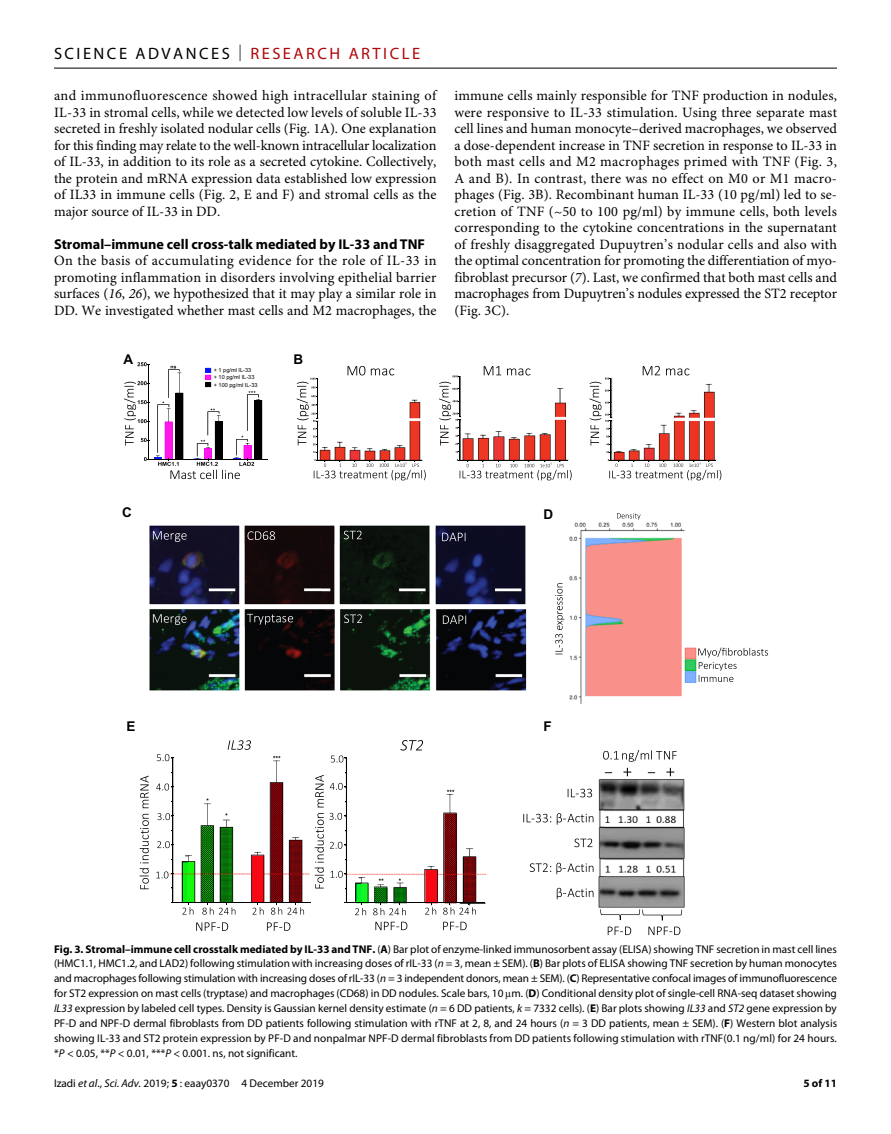
<style>
.page{position:relative;width:891px;height:1134px;background:#fff}
.page>*{position:absolute;margin:0;border:0;box-sizing:border-box;transform-origin:0 0}
.t1{font:16.5px "Myriad Pro";letter-spacing:.15em;color:#000}
.t2{font:14.25px/16.5px "Minion Pro";color:#000;text-align:justify}
.t3{font:700 14.25px "Myriad Pro";color:#000}
.t4{font:700 13.5px "Arial";color:#000}
.t5{font:11.25px/15px "Myriad Pro";color:#000;text-align:justify}
.t6{font:700 11.25px "Myriad Pro";color:#000}
.t7{font:5.7px/7.2px "Arial";color:#000}
.s1{font-weight:300}
.s2{color:#b10508}
.s3{font-style:italic}
.s4{font-weight:700}
</style>
<div class="page">
<hr style="left:54px;top:68px;width:783px;height:1px;background:#000">
<img style="left:149px;top:377px;width:566px;height:531px">
<svg style="left:375px;top:922px;width:32px;height:8px"></svg>
<svg style="left:443px;top:922px;width:24px;height:8px"></svg>
<svg style="left:608px;top:927px;width:23px;height:8px"></svg>
<svg style="left:648px;top:927px;width:32px;height:8px"></svg>
<svg style="left:600px;top:909px;width:82px;height:11px"></svg>
<svg style="left:568px;top:789px;width:24px;height:8px"></svg>
<svg style="left:523px;top:814px;width:28px;height:8px"></svg>
<svg style="left:574px;top:839px;width:19px;height:8px"></svg>
<hr style="left:173px;top:902px;width:138px;height:1px;background:#000">
<hr style="left:172px;top:758px;width:1px;height:144px;background:#000">
<hr style="left:346px;top:902px;width:139px;height:1px;background:#000">
<svg style="left:355px;top:877px;width:51px;height:38px"></svg>
<svg style="left:424px;top:794px;width:52px;height:121px"></svg>
<hr style="left:346px;top:758px;width:1px;height:145px;background:#000">
<svg style="left:337px;top:442px;width:5px;height:5px"></svg>
<svg style="left:397px;top:445px;width:5px;height:3px"></svg>
<svg style="left:412px;top:400px;width:5px;height:3px"></svg>
<hr style="left:317px;top:421px;width:1px;height:39px;background:#000">
<svg style="left:480px;top:435px;width:5px;height:3px"></svg>
<svg style="left:495px;top:431px;width:6px;height:6px"></svg>
<svg style="left:526px;top:433px;width:6px;height:3px"></svg>
<svg style="left:557px;top:389px;width:5px;height:14px"></svg>
<hr style="left:459px;top:420px;width:1px;height:40px;background:#000">
<svg style="left:630px;top:449px;width:6px;height:2px"></svg>
<svg style="left:645px;top:444px;width:6px;height:4px"></svg>
<svg style="left:660px;top:425px;width:6px;height:9px"></svg>
<svg style="left:675px;top:413px;width:6px;height:3px"></svg>
<svg style="left:690px;top:411px;width:6px;height:2px"></svg>
<svg style="left:705px;top:384px;width:6px;height:8px"></svg>
<hr style="left:610px;top:421px;width:1px;height:39px;background:#000">
<hr style="left:149px;top:459px;width:118px;height:1px;background:#000">
<svg style="left:228px;top:740px;width:23px;height:10px"></svg>
<svg style="left:196px;top:922px;width:32px;height:9px"></svg>
<svg style="left:267px;top:922px;width:23px;height:9px"></svg>
<svg style="left:617px;top:513px;width:24px;height:7px"></svg>
<svg style="left:348px;top:366px;width:46px;height:9px"></svg>
<svg style="left:484px;top:366px;width:46px;height:9px"></svg>
<svg style="left:643px;top:366px;width:46px;height:9px"></svg>
<svg style="left:251px;top:761px;width:53px;height:154px"></svg>
<svg style="left:315px;top:775px;width:9px;height:113px"></svg>
<svg style="left:140px;top:776px;width:9px;height:113px"></svg>
<svg style="left:157px;top:754px;width:16px;height:7px"></svg>
<svg style="left:331px;top:756px;width:15px;height:6px"></svg>
<svg style="left:331px;top:871px;width:15px;height:7px"></svg>
<svg style="left:156px;top:871px;width:16px;height:7px"></svg>
<svg style="left:157px;top:841px;width:15px;height:7px"></svg>
<svg style="left:330px;top:842px;width:16px;height:7px"></svg>
<svg style="left:330px;top:813px;width:16px;height:7px"></svg>
<svg style="left:157px;top:813px;width:15px;height:7px"></svg>
<svg style="left:156px;top:784px;width:16px;height:7px"></svg>
<svg style="left:330px;top:783px;width:16px;height:7px"></svg>
<svg style="left:603px;top:750px;width:74px;height:12px"></svg>
<svg style="left:623px;top:768px;width:8px;height:8px"></svg>
<svg style="left:666px;top:768px;width:8px;height:8px"></svg>
<svg style="left:442px;top:533px;width:24px;height:8px"></svg>
<svg style="left:443px;top:615px;width:23px;height:9px"></svg>
<svg style="left:344px;top:531px;width:18px;height:8px"></svg>
<svg style="left:344px;top:614px;width:18px;height:9px"></svg>
<svg style="left:247px;top:614px;width:46px;height:11px"></svg>
<svg style="left:248px;top:531px;width:27px;height:9px"></svg>
<svg style="left:153px;top:531px;width:34px;height:11px"></svg>
<svg style="left:153px;top:614px;width:34px;height:11px"></svg>
<svg style="left:400px;top:740px;width:23px;height:11px"></svg>
<svg style="left:297px;top:378px;width:30px;height:75px"></svg>
<svg style="left:439px;top:375px;width:31px;height:78px"></svg>
<svg style="left:589px;top:378px;width:32px;height:75px"></svg>
<svg style="left:124px;top:362px;width:138px;height:117px"></svg>
<svg style="left:698px;top:648px;width:70px;height:34px"></svg>
<svg style="left:555px;top:583px;width:9px;height:72px"></svg>
<svg style="left:557px;top:813px;width:36px;height:12px"></svg>
<svg style="left:530px;top:863px;width:63px;height:11px"></svg>
<svg style="left:557px;top:888px;width:36px;height:11px"></svg>
<svg style="left:182px;top:804px;width:53px;height:111px"></svg>
<svg style="left:314px;top:459px;width:112px;height:21px"></svg>
<svg style="left:457px;top:459px;width:115px;height:21px"></svg>
<svg style="left:608px;top:459px;width:113px;height:21px"></svg>
<p class="t1" style="left:54px;top:40px;width:368px">SCIENCE ADVANCES <span class="s1">|</span> <span class="s2">RESEARCH ARTICLE</span></p>
<p class="t2" style="left:54px;top:89px;width:384px">and immunofluorescence showed high intracellular staining of IL-33 in stromal cells, while we detected low levels of soluble IL-33 secreted in freshly isolated nodular cells (Fig. 1A). One explanation for this finding may relate to the well-known intracellular localization of IL-33, in addition to its role as a secreted cytokine. Collectively, the protein and mRNA expression data established low expression of IL33 in immune cells (Fig. 2, E and F) and stromal cells as the major source of IL-33 in DD.</p>
<p class="t3" style="left:54px;top:232px;width:373px">Stromal–immune cell cross-talk mediated by IL-33 and TNF</p>
<p class="t2" style="left:54px;top:254px;width:384px">On the basis of accumulating evidence for the role of IL-33 in promoting inflammation in disorders involving epithelial barrier surfaces (<span class="s3">16</span>, <span class="s3">26</span>), we hypothesized that it may play a similar role in DD. We investigated whether mast cells and M2 macrophages, the</p>
<p class="t4" style="left:124px;top:350px;width:11px">A</p>
<p class="t4" style="left:293px;top:350px;width:11px">B</p>
<p class="t7" style="left:214px;top:367px;width:45px">+ 1 pg/ml IL-33<br>+ 10 pg/ml IL-33 + 100 pg/ml IL-33</p>
<p class="t2" style="left:454px;top:89px;width:384px">immune cells mainly responsible for TNF production in nodules, were responsive to IL-33 stimulation. Using three separate mast cell lines and human monocyte–derived macrophages, we observed a dose-dependent increase in TNF secretion in response to IL-33 in both mast cells and M2 macrophages primed with TNF (Fig. 3, A and B). In contrast, there was no effect on M0 or M1 macro&shy;phages (Fig. 3B). Recombinant human IL-33 (10 pg/ml) led to se&shy;cretion of TNF (~50 to 100 pg/ml) by immune cells, both levels corresponding to the cytokine concentrations in the supernatant of freshly disaggregated Dupuytren’s nodular cells and also with the optimal concentration for promoting the differentiation of myo&shy;fibroblast precursor (<span class="s3">7</span>). Last, we confirmed that both mast cells and macrophages from Dupuytren’s nodules expressed the ST2 receptor (Fig. 3C).</p>
<p class="t4" style="left:122px;top:503px;width:11px">C</p>
<p class="t4" style="left:544px;top:506px;width:11px">D</p>
<p class="t4" style="left:127px;top:718px;width:11px">E</p>
<p class="t4" style="left:544px;top:718px;width:10px">F</p>
<p class="t5" style="left:54px;top:941px;width:785px"><span class="s4">Fig. 3. Stromal–immune cell crosstalk mediated by IL-33 and TNF.</span> (<span class="s4">A</span>) Bar plot of enzyme-linked immunosorbent assay (ELISA) showing TNF secretion in mast cell lines (HMC1.1, HMC1.2, and LAD2) following stimulation with increasing doses of rIL-33 (<span class="s3">n</span> = 3, mean ± SEM). (<span class="s4">B</span>) Bar plots of ELISA showing TNF secretion by human monocytes and macrophages following stimulation with increasing doses of rIL-33 (<span class="s3">n</span> = 3 independent donors, mean ± SEM). (<span class="s4">C</span>) Representative confocal images of immunofluorescence for ST2 expression on mast cells (tryptase) and macrophages (CD68) in DD nodules. Scale bars, 10 m. (<span class="s4">D</span>) Conditional density plot of single-cell RNA-seq dataset showing <span class="s3">IL33</span> expression by labeled cell types. Density is Gaussian kernel density estimate (<span class="s3">n</span> = 6 DD patients, <span class="s3">k</span> = 7332 cells). (<span class="s4">E</span>) Bar plots showing <span class="s3">IL33</span> and <span class="s3">ST2</span> gene expression by PF-D and NPF-D dermal fibroblasts from DD patients following stimulation with rTNF at 2, 8, and 24 hours (<span class="s3">n</span> = 3 DD patients, mean ± SEM). (<span class="s4">F</span>) Western blot analysis showing IL-33 and ST2 protein expression by PF-D and nonpalmar NPF-D dermal fibroblasts from DD patients following stimulation with rTNF(0.1 ng/ml) for 24 hours. *<span class="s3">P</span> &lt; 0.05, **<span class="s3">P</span> &lt; 0.01, ***<span class="s3">P</span> &lt; 0.001. ns, not significant.</p>
<p class="t5" style="left:54px;top:1076px;width:271px">Izadi <span class="s3">et al</span>., <span class="s3">Sci. Adv.</span> 2019; <span class="s4">5</span> : eaay0370 4 December 2019</p>
<p class="t6" style="left:803px;top:1074px;width:35px">5 of 11</p>
</div>
